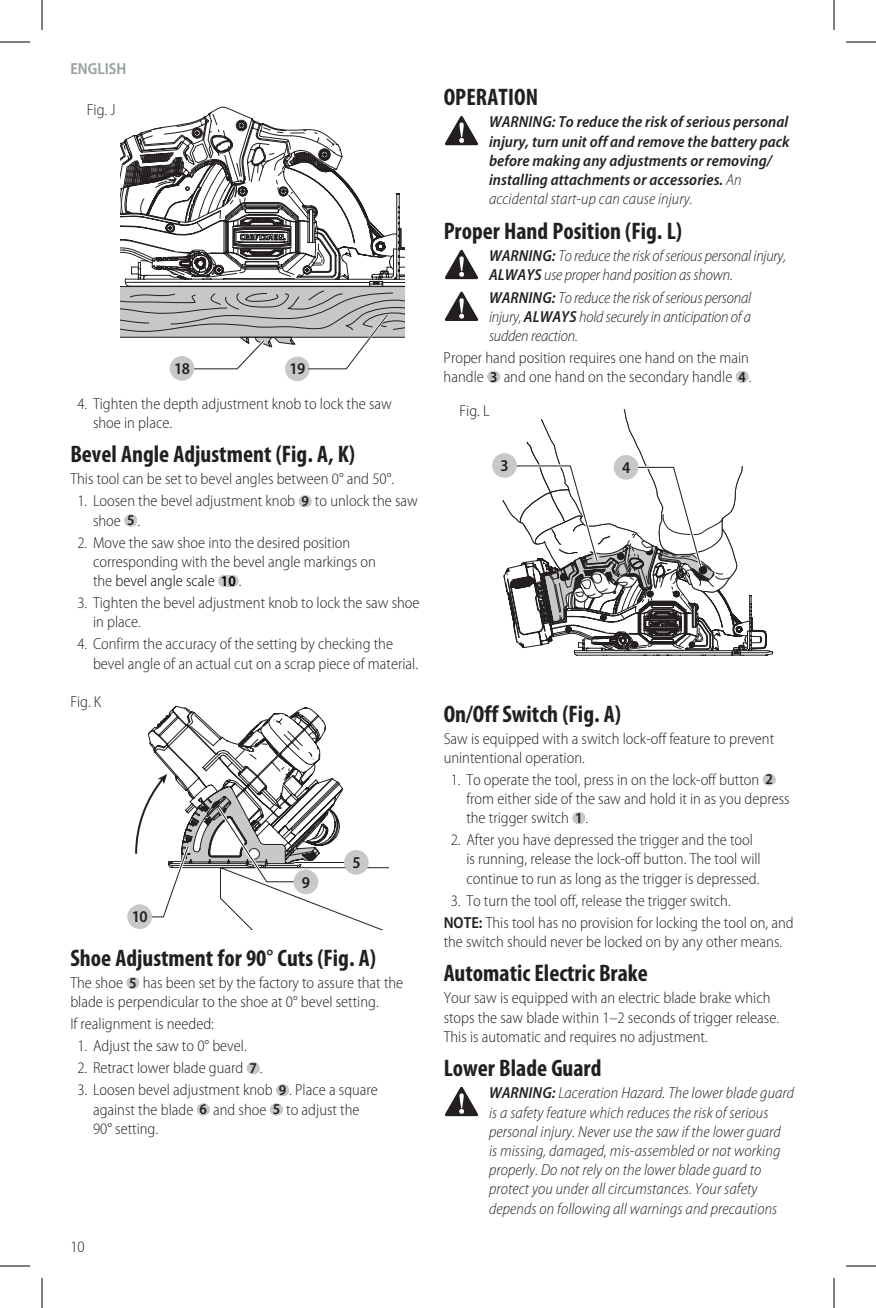
<style>
.page{position:relative;width:876px;height:1308px;background:#fff}
.page>*{position:absolute;margin:0;border:0;box-sizing:border-box;transform-origin:0 0}
.t1{font:64px "Triangle General";color:#231f20}
.t2{font:700 condensed 24px "Myriad Pro";color:#231f20}
.t3{font:600 semi-condensed 16.4px "Myriad Pro";color:#231f20}
.t4{font:300 semi-condensed 16px/19.2px "Myriad Pro";color:#231f20}
.t5{font:italic 300 semi-condensed 16px/19.2px "Myriad Pro";letter-spacing:.005em;color:#231f20;text-align:justify}
.t6{font:italic 600 semi-condensed 16px/19.2px "Myriad Pro";letter-spacing:.005em;color:#231f20}
.t7{font:italic 300 semi-condensed 16px/19.2px "Myriad Pro";letter-spacing:-.015em;color:#231f20}
.t8{font:600 semi-condensed 16px "Myriad Pro";color:#969d9d}
.s1{font-weight:600;font-size:15px}
.s2{color:#000}
.s3{font-weight:600;font-size:15px;color:#000}
.s4{font-weight:300}
.s5{font-weight:600}
</style>
<div class="page">
<svg style="left:493px;top:371px;width:2px;height:12px"></svg>
<svg style="left:741px;top:371px;width:2px;height:12px"></svg>
<svg style="left:768px;top:774px;width:2px;height:11px"></svg>
<svg style="left:578px;top:812px;width:2px;height:12px"></svg>
<div style="left:492px;top:453px;width:25px;height:25px;background:#c7c8ca;border-radius:12px"></div>
<svg style="left:503px;top:409px;width:270px;height:247px"></svg>
<div style="left:614px;top:455px;width:24px;height:25px;background:#c7c8ca;border-radius:12px"></div>
<svg style="left:304px;top:495px;width:2px;height:12px"></svg>
<svg style="left:130px;top:515px;width:2px;height:11px"></svg>
<svg style="left:224px;top:575px;width:9px;height:12px"></svg>
<svg style="left:132px;top:977px;width:2px;height:12px"></svg>
<svg style="left:252px;top:1062px;width:2px;height:12px"></svg>
<svg style="left:282px;top:1084px;width:1px;height:12px"></svg>
<div style="left:170px;top:356px;width:24px;height:25px;background:#c7c8ca;border-radius:12px"></div>
<div style="left:285px;top:357px;width:25px;height:24px;background:#c7c8ca;border-radius:12px"></div>
<svg style="left:121px;top:107px;width:283px;height:265px"></svg>
<svg style="left:135px;top:706px;width:253px;height:223px"></svg>
<div style="left:127px;top:904px;width:25px;height:25px;background:#c7c8ca;border-radius:12px"></div>
<hr style="left:294px;top:861px;width:51px;height:3px;background:#fff">
<hr style="left:294px;top:862px;width:51px;height:1px;background:#231f20">
<div style="left:344px;top:850px;width:25px;height:25px;background:#c7c8ca;border-radius:12px"></div>
<hr style="left:0;top:42px;width:30px;height:1px;background:#000">
<hr style="left:846px;top:42px;width:30px;height:1px;background:#000">
<hr style="left:0;top:1266px;width:30px;height:1px;background:#000">
<hr style="left:846px;top:1266px;width:30px;height:1px;background:#000">
<hr style="left:42px;top:0;width:1px;height:30px;background:#000">
<hr style="left:42px;top:1278px;width:1px;height:30px;background:#000">
<hr style="left:834px;top:0;width:1px;height:30px;background:#000">
<hr style="left:834px;top:1278px;width:1px;height:30px;background:#000">
<p class="t8" style="left:70px;top:60px;width:57px">English</p>
<p class="t4" style="left:87px;top:101px;width:30px">Fig. J</p>
<p class="t3" style="left:174px;top:359px;width:17px">18</p>
<p class="t3" style="left:290px;top:360px;width:17px">19</p>
<p class="t4" style="left:93px;top:394px;width:300px;text-indent:-16px">4. Tighten the depth adjustment knob to lock the saw shoe in place.</p>
<h2 class="t2" style="left:70px;top:441px;width:286px">Bevel Angle Adjustment (Fig. A, K)</h2>
<p class="t4" style="left:70px;top:470px;width:325px">This tool can be set to bevel angles between 0° and 50°.</p>
<p class="t4" style="left:93px;top:492px;width:326px;text-indent:-16px">1. Loosen the bevel adjustment knob <span class="s1">9</span> to unlock the saw shoe <span class="s1">5</span> .</p>
<p class="t4" style="left:93px;top:533px;width:284px;text-indent:-16px">2. Move the saw shoe into the desired position corresponding with the bevel angle markings on the <span class="s2">bevel angle scale (</span> <span class="s3">10</span> <span class="s2">)</span>.</p>
<p class="t4" style="left:93px;top:594px;width:328px;text-indent:-16px">3. Tighten the bevel adjustment knob to lock the saw shoe in place.</p>
<p class="t4" style="left:93px;top:635px;width:327px;text-indent:-16px">4. Confirm the accuracy of the setting by checking the bevel angle of an actual cut on a scrap piece of material.</p>
<p class="t4" style="left:70px;top:692px;width:32px">Fig. K</p>
<p class="t3" style="left:132px;top:908px;width:17px">10</p>
<p class="t3" style="left:302px;top:873px;width:10px">9</p>
<p class="t3" style="left:352px;top:853px;width:10px">5</p>
<h2 class="t2" style="left:70px;top:945px;width:307px">Shoe Adjustment for 90° Cuts (Fig. A)</h2>
<p class="t4" style="left:70px;top:974px;width:334px">The shoe <span class="s1">5</span> has been set by the factory to assure that the blade is perpendicular to the shoe at 0° bevel setting.</p>
<p class="t4" style="left:70px;top:1015px;width:145px">If realignment is needed:</p>
<p class="t4" style="left:77px;top:1037px;width:171px">1. Adjust the saw to 0° bevel.</p>
<p class="t4" style="left:77px;top:1059px;width:187px">2. Retract lower blade guard <span class="s1">7</span> .</p>
<p class="t4" style="left:93px;top:1081px;width:286px;text-indent:-16px">3. Loosen bevel adjustment knob <span class="s1">9</span> . Place a square against the blade <span class="s1">6</span> and shoe <span class="s1">5</span> to adjust the<br>90° setting.</p>
<p class="t4" style="left:70px;top:1237px;width:16px">10</p>
<h2 class="t2" style="left:444px;top:84px;width:96px">OPERATION</h2>
<h1 class="t1" style="left:444px;top:102px;width:37px">-</h1>
<p class="t6" style="left:489px;top:113px;width:302px">WARNING: To reduce the risk of serious personal injury, turn unit off and remove the battery pack before making any adjustments or removing/ installing attachments or accessories. <span class="s4">An accidental start-up can cause injury.</span></p>
<h2 class="t2" style="left:444px;top:217px;width:240px">Proper Hand Position (Fig. L)</h2>
<h1 class="t1" style="left:444px;top:236px;width:37px">-</h1>
<p class="t7" style="left:489px;top:247px;width:299px"><span class="s5">WARNING:</span> To reduce the risk of serious personal injury,<br><span class="s5">ALWAYS</span> use proper hand position as shown.</p>
<h1 class="t1" style="left:444px;top:277px;width:37px">-</h1>
<p class="t5" style="left:489px;top:289px;width:264px"><span class="s5">WARNING:</span> To reduce the risk of serious personal injury, <span class="s5">ALWAYS</span> hold securely in anticipation of a sudden reaction.</p>
<p class="t4" style="left:444px;top:348px;width:309px">Proper hand position requires one hand on the main handle <span class="s1">3</span> and one hand on the secondary handle <span class="s1">4</span> .</p>
<p class="t4" style="left:460px;top:401px;width:32px">Fig. L</p>
<p class="t3" style="left:500px;top:457px;width:10px">3</p>
<p class="t3" style="left:622px;top:458px;width:10px">4</p>
<h2 class="t2" style="left:444px;top:700px;width:179px">On/Off Switch (Fig. A)</h2>
<p class="t4" style="left:444px;top:729px;width:332px">Saw is equipped with a switch lock-off feature to prevent unintentional operation.</p>
<p class="t4" style="left:466px;top:770px;width:325px;text-indent:-16px">1. To operate the tool, press in on the lock-off button <span class="s1">2 </span>from either side of the saw and hold it in as you depress the trigger switch <span class="s1">1</span> .</p>
<p class="t4" style="left:466px;top:831px;width:296px;text-indent:-16px">2. After you have depressed the trigger and the tool is running, release the lock-off button. The tool will continue to run as long as the trigger is depressed.</p>
<p class="t4" style="left:444px;top:890px;width:352px;line-height:22px;text-indent:7px">3. To turn the tool off, release the trigger switch.<br><span class="s5">NOTE:</span> This tool has no provision for locking the tool on, and</p>
<p class="t4" style="left:444px;top:932px;width:340px">the switch should never be locked on by any other means.</p>
<h2 class="t2" style="left:444px;top:960px;width:206px">Automatic Electric Brake</h2>
<p class="t4" style="left:444px;top:989px;width:337px">Your saw is equipped with an electric blade brake which stops the saw blade within 1–2 seconds of trigger release.<br>This is automatic and requires no adjustment.</p>
<h2 class="t2" style="left:444px;top:1055px;width:159px">Lower Blade Guard</h2>
<h1 class="t1" style="left:444px;top:1073px;width:37px">-</h1>
<p class="t5" style="left:489px;top:1084px;width:307px;text-align:left"><span class="s5">WARNING:</span> Laceration Hazard. The lower blade guard is a safety feature which reduces the risk of serious personal injury. Never use the saw if the lower guard<br>is missing, damaged, mis-assembled or not working properly. Do not rely on the lower blade guard to protect you under all circumstances. Your safety depends on following all warnings and precautions</p>
</div>
